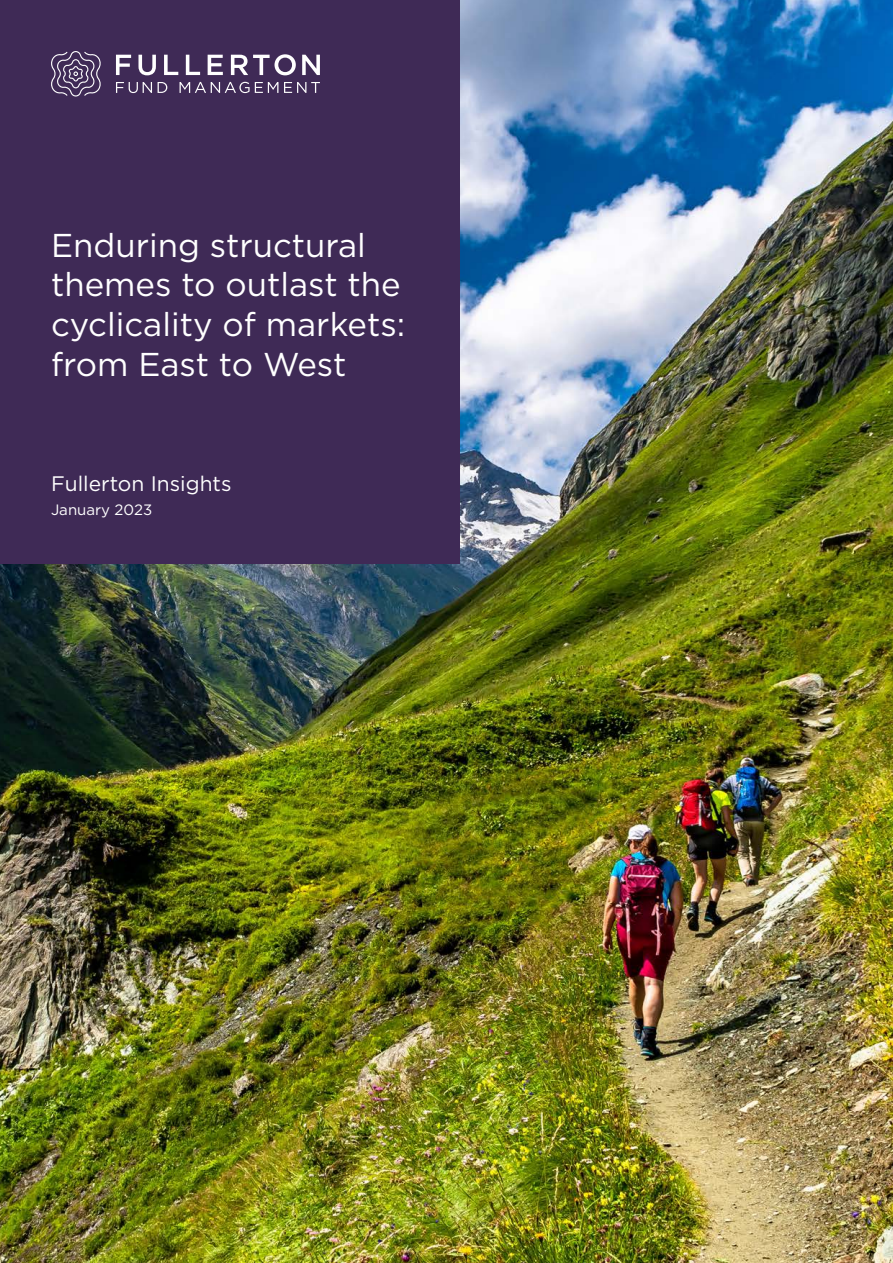
<style>
.page{position:relative;width:893px;height:1263px;background:#fff}
.page>*{position:absolute;margin:0;border:0;box-sizing:border-box;transform-origin:0 0}
.t1{font:33px/39.6px "Gotham";color:#fff}
.t2{font:21px "Gotham";color:#fff}
.t3{font:15px "Gotham";color:#fff}
</style>
<div class="page">
<img style="left:0;top:0;width:893px;height:1263px">
<div style="left:0;top:0;width:459px;height:563px;background:#3f2a56"></div>
<svg style="left:116px;top:55px;width:15px;height:20px"></svg>
<svg style="left:138px;top:55px;width:18px;height:20px"></svg>
<svg style="left:164px;top:55px;width:14px;height:20px"></svg>
<svg style="left:186px;top:55px;width:14px;height:20px"></svg>
<svg style="left:208px;top:55px;width:15px;height:20px"></svg>
<svg style="left:231px;top:54px;width:65px;height:21px"></svg>
<svg style="left:302px;top:55px;width:18px;height:20px"></svg>
<svg style="left:116px;top:82px;width:36px;height:11px"></svg>
<svg style="left:158px;top:82px;width:9px;height:11px"></svg>
<svg style="left:180px;top:82px;width:98px;height:11px"></svg>
<svg style="left:284px;top:82px;width:36px;height:11px"></svg>
<svg style="left:51px;top:51px;width:50px;height:46px"></svg>
<p class="t1" style="left:51px;top:225px;width:356px">Enduring structural themes to outlast the cyclicality of markets: from East to West</p>
<p class="t2" style="left:51px;top:471px;width:182px">Fullerton Insights</p>
<p class="t3" style="left:51px;top:501px;width:103px">January 2023</p>
</div>
